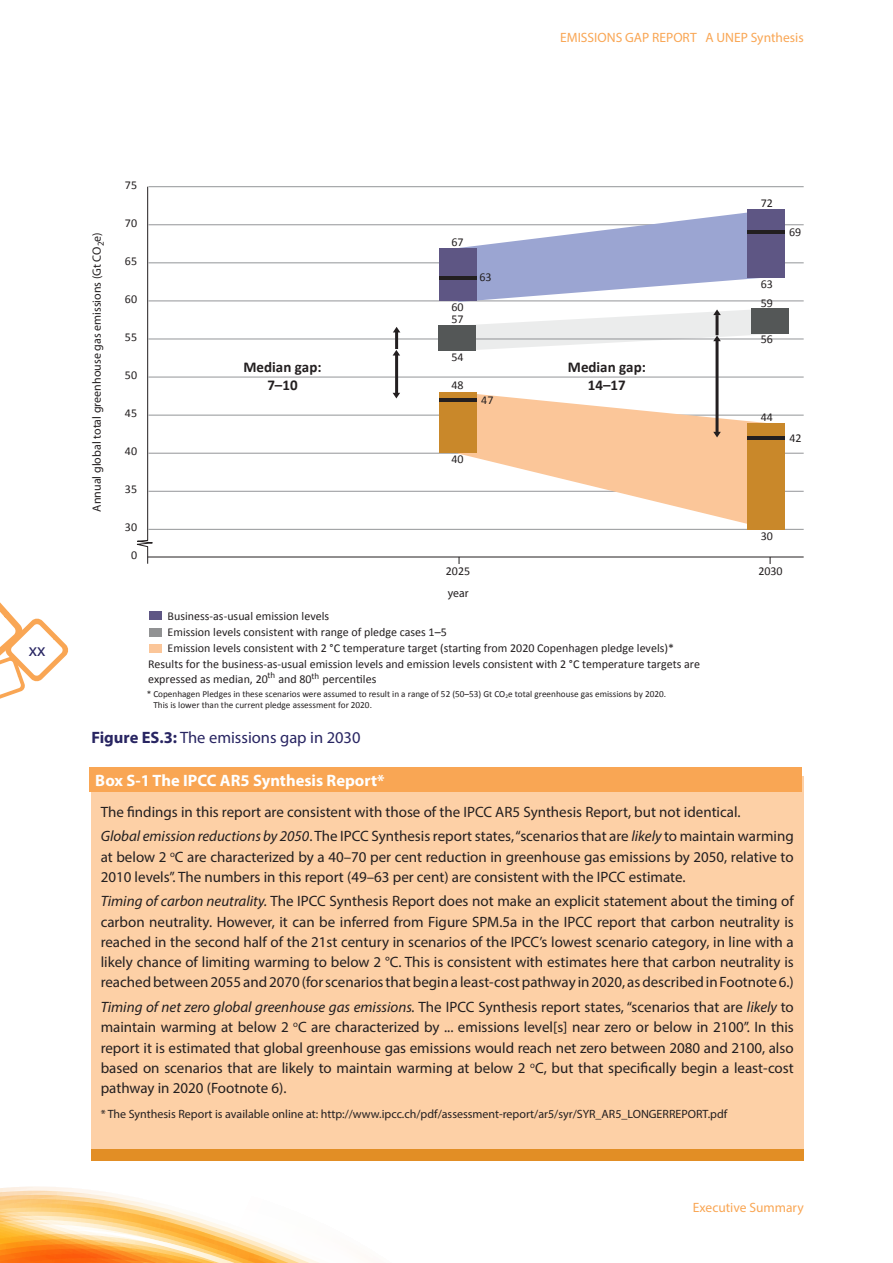
<style>
.page{position:relative;width:893px;height:1263px;background:#fff}
.page>*{position:absolute;margin:0;border:0;box-sizing:border-box;transform-origin:0 0}
.t1{font:18px "Myriad Pro";color:#282562}
.t2{font:16.5px "Myriad Pro";color:#282562}
.t3{font:700 16.5px "Myriad Pro";color:#fff}
.t4{font:15px/20.2px "Myriad Pro";color:#231f20}
.t5{font:700 15px/18px "Calibri";color:#231f20;text-align:center}
.t6{font:13.5px "Myriad Pro";color:#f9a654}
.t7{font:12px/18.6px "Calibri";color:#231f20}
.t8{font:12px "Myriad Pro";color:#231f20}
.t9{font:9.15px/11.1px "Calibri";color:#231f20}
.t10{font:9px "Calibri";color:#231f20}
.s1{font-weight:700}
.s2{font-style:italic}
</style>
<div class="page">
<svg style="left:0;top:602px;width:69px;height:97px"></svg>
<svg style="left:0;top:1186px;width:319px;height:77px"></svg>
<div style="left:91px;top:776px;width:713px;height:378px;background:#fdd0a6"></div>
<div style="left:89px;top:767px;width:713px;height:25px;background:#f9a654"></div>
<div style="left:91px;top:1149px;width:713px;height:12px;background:#e28e25"></div>
<hr style="left:148px;top:415px;width:656px;height:1px;background:#939598">
<hr style="left:148px;top:339px;width:656px;height:1px;background:#939598">
<hr style="left:148px;top:377px;width:656px;height:1px;background:#939598">
<hr style="left:148px;top:491px;width:656px;height:1px;background:#939598">
<hr style="left:148px;top:529px;width:656px;height:1px;background:#939598">
<hr style="left:148px;top:453px;width:656px;height:1px;background:#939598">
<hr style="left:148px;top:262px;width:656px;height:1px;background:#939598">
<hr style="left:148px;top:301px;width:656px;height:1px;background:#939598">
<hr style="left:148px;top:224px;width:656px;height:1px;background:#939598">
<hr style="left:148px;top:186px;width:656px;height:1px;background:#939598">
<svg style="left:458px;top:210px;width:310px;height:92px"></svg>
<svg style="left:136px;top:186px;width:24px;height:378px"></svg>
<div style="left:439px;top:326px;width:37px;height:25px;background:#545757"></div>
<div style="left:751px;top:308px;width:38px;height:26px;background:#545757"></div>
<div style="left:748px;top:210px;width:37px;height:68px;background:#5e5684"></div>
<div style="left:748px;top:423px;width:37px;height:106px;background:#c9882a"></div>
<div style="left:439px;top:392px;width:38px;height:61px;background:#c9882a"></div>
<hr style="left:748px;top:230px;width:37px;height:4px;background:#231f20">
<hr style="left:748px;top:436px;width:37px;height:4px;background:#231f20">
<hr style="left:439px;top:398px;width:38px;height:4px;background:#231f20">
<hr style="left:148px;top:557px;width:656px;height:1px;background:#231f20">
<div style="left:439px;top:249px;width:38px;height:52px;background:#5e5684"></div>
<hr style="left:439px;top:276px;width:38px;height:4px;background:#231f20">
<hr style="left:715px;top:340px;width:3px;height:93px;background:#231f20">
<svg style="left:458px;top:392px;width:308px;height:136px"></svg>
<svg style="left:456px;top:309px;width:316px;height:42px"></svg>
<hr style="left:395px;top:353px;width:3px;height:41px;background:#231f20">
<svg style="left:393px;top:350px;width:7px;height:5px"></svg>
<svg style="left:393px;top:393px;width:7px;height:5px"></svg>
<hr style="left:395px;top:331px;width:3px;height:18px;background:#231f20">
<svg style="left:393px;top:327px;width:7px;height:5px"></svg>
<div style="left:149px;top:628px;width:12px;height:8px;background:#919293"></div>
<div style="left:149px;top:644px;width:12px;height:9px;background:#fbc699"></div>
<div style="left:149px;top:612px;width:12px;height:8px;background:#5e5684"></div>
<p class="t6" style="left:560px;top:29px;width:245px">EMISSIONS GAP REPORT A UNEP Synthesis</p>
<p class="t1" style="left:29px;top:639px;width:18px">xx</p>
<p class="t8" style="left:89px;top:512px;width:281px;rotate:-90deg">Annual global total greenhouse gas emissions (Gt CO<sub>2</sub>e)</p>
<p class="t7" style="left:125px;top:176px;width:14px">75</p>
<p class="t7" style="left:125px;top:214px;width:14px">70</p>
<p class="t7" style="left:125px;top:252px;width:14px">65</p>
<p class="t7" style="left:125px;top:290px;width:14px">60</p>
<p class="t7" style="left:125px;top:328px;width:14px">55</p>
<p class="t7" style="left:125px;top:366px;width:14px">50</p>
<p class="t7" style="left:125px;top:404px;width:14px">45</p>
<p class="t7" style="left:125px;top:442px;width:14px">40</p>
<p class="t7" style="left:125px;top:480px;width:14px">35</p>
<p class="t5" style="left:244px;top:358px;width:79px">Median gap:<br>7–10</p>
<p class="t7" style="left:451px;top:233px;width:14px">67</p>
<p class="t7" style="left:451px;top:298px;width:14px">60</p>
<p class="t7" style="left:451px;top:309px;width:14px">57</p>
<p class="t7" style="left:451px;top:348px;width:14px">54</p>
<p class="t7" style="left:451px;top:376px;width:14px">48</p>
<p class="t7" style="left:479px;top:268px;width:14px">63</p>
<p class="t7" style="left:481px;top:391px;width:14px">47</p>
<p class="t7" style="left:451px;top:450px;width:14px">40</p>
<p class="t5" style="left:568px;top:358px;width:79px">Median gap:<br>14–17</p>
<p class="t7" style="left:761px;top:193px;width:14px">72</p>
<p class="t7" style="left:789px;top:223px;width:14px">69</p>
<p class="t7" style="left:761px;top:275px;width:14px">63<br>59</p>
<p class="t7" style="left:761px;top:330px;width:14px">56</p>
<p class="t7" style="left:761px;top:407px;width:14px">44</p>
<p class="t7" style="left:789px;top:429px;width:14px">42</p>
<p class="t7" style="left:125px;top:518px;width:14px">30</p>
<p class="t7" style="left:131px;top:546px;width:8px">0</p>
<p class="t7" style="left:761px;top:526px;width:14px">30</p>
<p class="t7" style="left:446px;top:562px;width:26px">2025</p>
<p class="t7" style="left:758px;top:562px;width:26px">2030</p>
<p class="t7" style="left:168px;top:606px;width:163px">Business-as-usual emission levels</p>
<p class="t8" style="left:448px;top:585px;width:22px">year</p>
<p class="t7" style="left:168px;top:623px;width:281px">Emission levels consistent with range of pledge cases 1–5</p>
<p class="t7" style="left:168px;top:639px;width:508px">Emission levels consistent with 2 °C temperature target (starting from 2020 Copenhagen pledge levels)*</p>
<p class="t7" style="left:148px;top:655px;width:553px">Results for the business-as-usual emission levels and emission levels consistent with 2 °C temperature targets are</p>
<p class="t7" style="left:148px;top:670px;width:230px">expressed as median, 20 and 80 percentiles</p>
<p class="t10" style="left:267px;top:669px;width:9px">th</p>
<p class="t10" style="left:312px;top:670px;width:9px">th</p>
<p class="t9" style="left:153px;top:688px;width:514px;text-indent:-6px">* Copenhagen Pledges in these scenarios were assumed to result in a range of 52 (50–53) Gt CO<sub>2</sub>e total greenhouse gas emissions by 2020.<br>This is lower than the current pledge assessment for 2020.</p>
<p class="t2" style="left:91px;top:727px;width:271px"><span class="s1">Figure ES.3:</span> The emissions gap in 2030</p>
<p class="t3" style="left:95px;top:770px;width:291px">Box S-1 The IPCC AR5 Synthesis Report*</p>
<p class="t4" style="left:101px;top:799px;width:695px;line-height:24.5px">The findings in this report are consistent with those of the IPCC AR5 Synthesis Report, but not identical.<br><span class="s2">Global emission reductions by 2050</span>. The IPCC Synthesis report states, “scenarios that are <span class="s2">likely</span> to maintain warming</p>
<p class="t4" style="left:101px;top:846px;width:694px">at below 2 <sup>o</sup>C are characterized by a 40–70 per cent reduction in greenhouse gas emissions by 2050, relative to<br>2010 levels”. The numbers in this report (49–63 per cent) are consistent with the IPCC estimate.</p>
<p class="t4" style="left:101px;top:891px;width:695px;text-align:justify"><span class="s2">Timing of carbon neutrality.</span> The IPCC Synthesis Report does not make an explicit statement about the timing of carbon neutrality. However, it can be inferred from Figure SPM.5a in the IPCC report that carbon neutrality is reached in the second half of the 21st century in scenarios of the IPCC’s lowest scenario category, in line with a likely chance of limiting warming to below 2 °C. This is consistent with estimates here that carbon neutrality is reached between 2055 and 2070 (for scenarios that begin a least-cost pathway in 2020, as described in Footnote 6.)</p>
<p class="t4" style="left:101px;top:996px;width:695px;text-align:justify"><span class="s2">Timing of net zero global greenhouse gas emissions.</span> The IPCC Synthesis report states, “scenarios that are <span class="s2">likely</span> to maintain warming at below 2 <sup>o</sup>C are characterized by ... emissions level[s] near zero or below in 2100”. In this report it is estimated that global greenhouse gas emissions would reach net zero between 2080 and 2100, also based on scenarios that are likely to maintain warming at below 2 <sup>o</sup>C, but that specifically begin a least-cost pathway in 2020 (Footnote 6).</p>
<p class="t8" style="left:101px;top:1106px;width:628px">* The Synthesis Report is available online at: http://www.ipcc.ch/pdf/assessment-report/ar5/syr/SYR_AR5_LONGERREPORT.pdf</p>
<p class="t6" style="left:693px;top:1199px;width:112px">Executive Summary</p>
</div>
